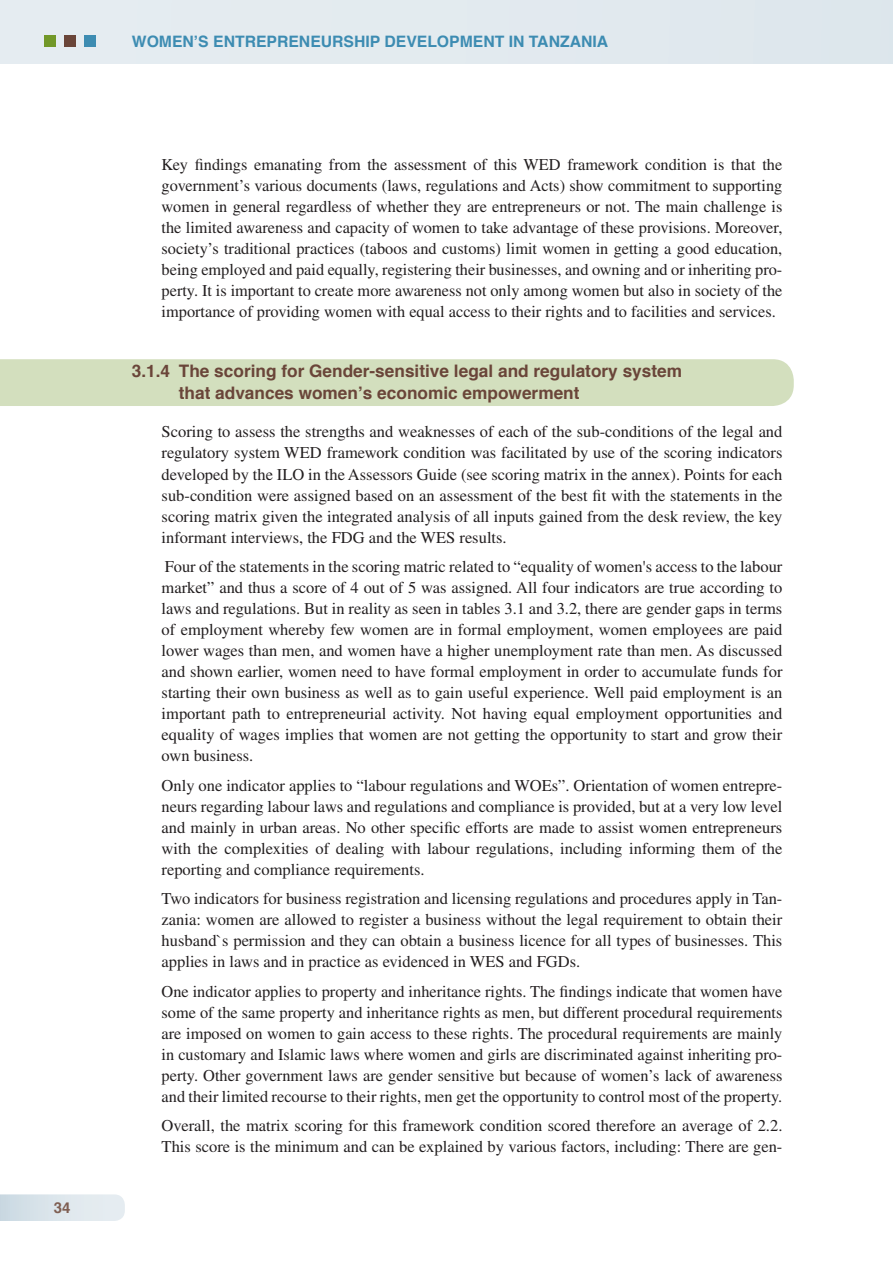
<style>
.page{position:relative;width:893px;height:1263px;background:#fff}
.page>*{position:absolute;margin:0;border:0;box-sizing:border-box;transform-origin:0 0}
.Titre_3_sans{font:700 17.25px/22.5px "Helvetica";color:#6a4539}
.crt{font:16.5px/21px "Times";color:#231f20;text-align:justify}
.t1{font:700 15.75px "Helvetica";color:#3d8cb2}
.t2{font:700 15px "Helvetica";color:#7f5f53}
</style>
<div class="page">
<div style="left:0;top:0;width:893px;height:64px;background:#e3ebef"></div>
<svg style="left:0;top:1194px;width:125px;height:27px;background:#dce6eb"></svg>
<div style="left:84px;top:35px;width:12px;height:12px;background:#3d8cb2"></div>
<div style="left:64px;top:35px;width:12px;height:12px;background:#6a4539"></div>
<div style="left:44px;top:35px;width:12px;height:12px;background:#729829"></div>
<div style="left:0;top:359px;width:794px;height:47px;background:#d3dfbe"></div>
<p class="t2" style="left:54px;top:1196px;width:18px">34</p>
<p class="t1" style="left:132px;top:28px;width:478px">WOMEN’S ENTREPRENEURSHIP DEVELOPMENT IN TANZANIA</p>
<p class="crt" style="left:162px;top:154px;width:622px">Key findings emanating from the assessment of this WED framework condition is that the government’s various documents (laws, regulations and Acts) show commitment to supporting women in general regardless of whether they are entrepreneurs or not. The main challenge is the limited awareness and capacity of women to take advantage of these provisions. Moreover, society’s traditional practices (taboos and customs) limit women in getting a good education, being employed and paid equally, registering their businesses, and owning and or inheriting pro&shy;perty. It is important to create more awareness not only among women but also in society of the importance of providing women with equal access to their rights and to facilities and services.</p>
<p class="Titre_3_sans" style="left:179px;top:360px;width:505px;text-indent:-47px">3.1.4 The scoring for Gender-sensitive legal and regulatory system that advances women’s economic empowerment</p>
<p class="crt" style="left:162px;top:421px;width:622px">Scoring to assess the strengths and weaknesses of each of the sub-conditions of the legal and regulatory system WED framework condition was facilitated by use of the scoring indicators developed by the ILO in the Assessors Guide (see scoring matrix in the annex). Points for each sub-condition were assigned based on an assessment of the best fit with the statements in the scoring matrix given the integrated analysis of all inputs gained from the desk review, the key informant interviews, the FDG and the WES results.</p>
<p class="crt" style="left:162px;top:556px;width:622px">Four of the statements in the scoring matric related to “equality of women's access to the labour market” and thus a score of 4 out of 5 was assigned. All four indicators are true according to laws and regulations. But in reality as seen in tables 3.1 and 3.2, there are gender gaps in terms of employment whereby few women are in formal employment, women employees are paid lower wages than men, and women have a higher unemployment rate than men. As discussed and shown earlier, women need to have formal employment in order to accumulate funds for starting their own business as well as to gain useful experience. Well paid employment is an important path to entrepreneurial activity. Not having equal employment opportunities and equality of wages implies that women are not getting the opportunity to start and grow their own business.</p>
<p class="crt" style="left:162px;top:774px;width:622px">Only one indicator applies to “labour regulations and WOEs”. Orientation of women entrepre&shy;neurs regarding labour laws and regulations and compliance is provided, but at a very low level and mainly in urban areas. No other specific efforts are made to assist women entrepreneurs with the complexities of dealing with labour regulations, including informing them of the reporting and compliance requirements.</p>
<p class="crt" style="left:162px;top:888px;width:622px">Two indicators for business registration and licensing regulations and procedures apply in Tan&shy;zania: women are allowed to register a business without the legal requirement to obtain their husband`s permission and they can obtain a business licence for all types of businesses. This applies in laws and in practice as evidenced in WES and FGDs.</p>
<p class="crt" style="left:162px;top:980px;width:622px">One indicator applies to property and inheritance rights. The findings indicate that women have some of the same property and inheritance rights as men, but different procedural requirements are imposed on women to gain access to these rights. The procedural requirements are mainly in customary and Islamic laws where women and girls are discriminated against inheriting pro&shy;perty. Other government laws are gender sensitive but because of women’s lack of awareness and their limited recourse to their rights, men get the opportunity to control most of the property.</p>
<p class="crt" style="left:162px;top:1115px;width:622px">Overall, the matrix scoring for this framework condition scored therefore an average of 2.2.<br>This score is the minimum and can be explained by various factors, including: There are gen-</p>
</div>
